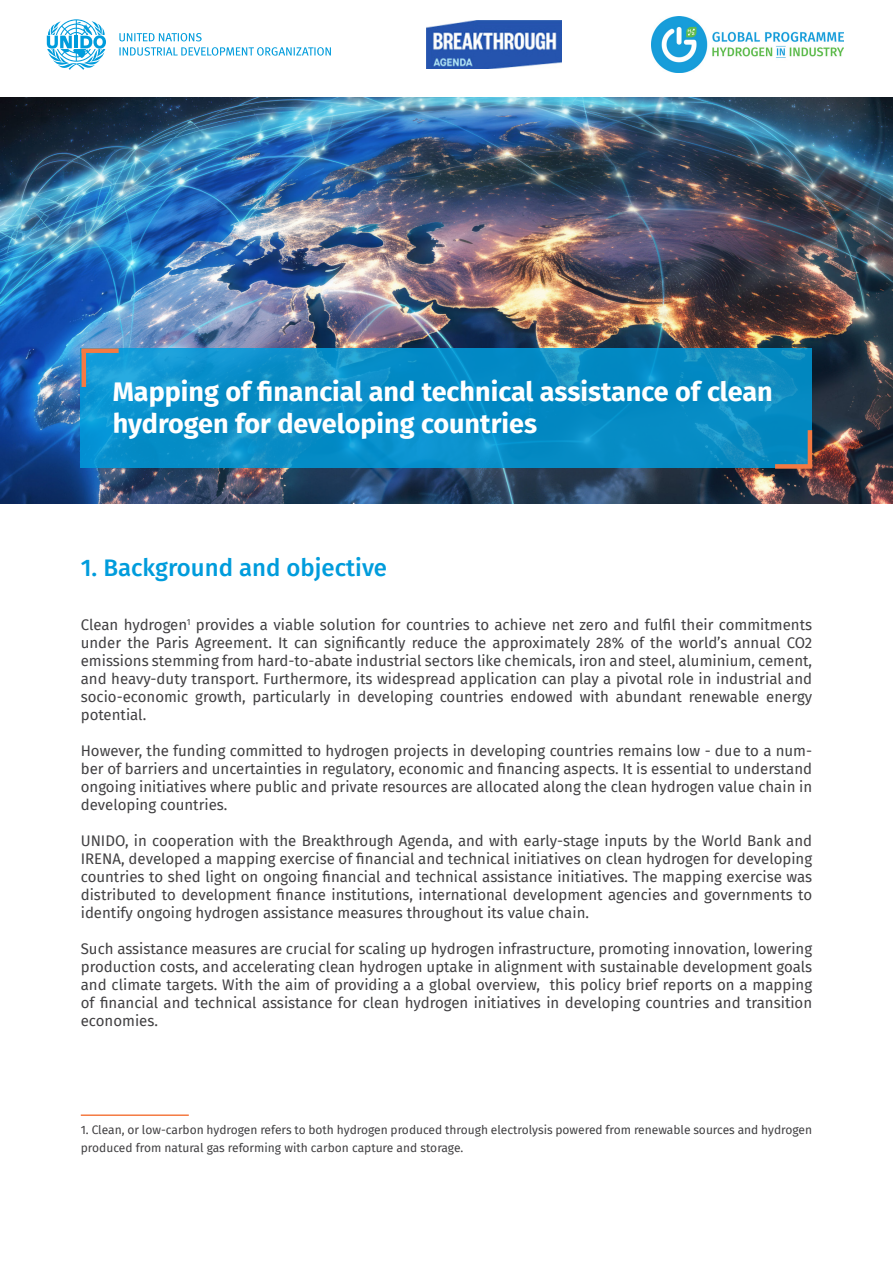
<style>
.page{position:relative;width:893px;height:1263px;background:#fff}
.page>*{position:absolute;margin:0;border:0;box-sizing:border-box;transform-origin:0 0}
.t1{font:700 27px/32.4px "Fira Sans";color:#fff}
.t2{font:500 24px "Fira Sans";color:#009cdc}
.t3{font:15px/18px "Fira Sans";color:#414042;text-align:justify}
.t4{font:12px/18px "Fira Sans";color:#414042}
</style>
<div class="page">
<img style="left:0;top:97px;width:893px;height:407px">
<svg style="left:81px;top:348px;width:731px;height:120px;background:#0a8ec8"></svg>
<svg style="left:119px;top:47px;width:212px;height:9px"></svg>
<svg style="left:119px;top:33px;width:83px;height:8px"></svg>
<svg style="left:47px;top:19px;width:59px;height:51px"></svg>
<img style="left:652px;top:17px;width:191px;height:55px">
<img style="left:427px;top:21px;width:135px;height:48px">
<hr style="left:81px;top:1114px;width:108px;height:2px;background:#f47a42">
<hr style="left:82px;top:350px;width:4px;height:37px;background:#f47a42">
<div style="left:82px;top:348px;width:37px;height:5px;background:#f47a42"></div>
<hr style="left:808px;top:430px;width:4px;height:37px;background:#f47a42">
<div style="left:775px;top:464px;width:37px;height:5px;background:#f47a42"></div>
<h1 class="t1" style="left:113px;top:373px;width:662px">Mapping of financial and technical assistance of clean hydrogen for developing countries</h1>
<h2 class="t2" style="left:81px;top:548px;width:308px">1. Background and objective</h2>
<p class="t3" style="left:81px;top:615px;width:733px">Clean hydrogen<sup>1</sup> provides a viable solution for countries to achieve net zero and fulfil their commitments under the Paris Agreement. It can significantly reduce the approximately 28% of the world’s annual CO2 emissions stemming from hard-to-abate industrial sectors like chemicals, iron and steel, aluminium, cement, and heavy-duty transport. Furthermore, its widespread application can play a pivotal role in industrial and socio-economic growth, particularly in developing countries endowed with abundant renewable energy potential.</p>
<p class="t3" style="left:81px;top:741px;width:733px">However, the funding committed to hydrogen projects in developing countries remains low - due to a num&shy;ber of barriers and uncertainties in regulatory, economic and financing aspects. It is essential to understand ongoing initiatives where public and private resources are allocated along the clean hydrogen value chain in developing countries.</p>
<p class="t3" style="left:81px;top:831px;width:733px">UNIDO, in cooperation with the Breakthrough Agenda, and with early-stage inputs by the World Bank and IRENA, developed a mapping exercise of financial and technical initiatives on clean hydrogen for developing countries to shed light on ongoing financial and technical assistance initiatives. The mapping exercise was distributed to development finance institutions, international development agencies and governments to identify ongoing hydrogen assistance measures throughout its value chain.</p>
<p class="t3" style="left:81px;top:939px;width:733px">Such assistance measures are crucial for scaling up hydrogen infrastructure, promoting innovation, lowering production costs, and accelerating clean hydrogen uptake in alignment with sustainable development goals and climate targets. With the aim of providing a a global overview, this policy brief reports on a mapping of financial and technical assistance for clean hydrogen initiatives in developing countries and transition economies.</p>
<p class="t4" style="left:81px;top:1120px;width:733px">1. Clean, or low-carbon hydrogen refers to both hydrogen produced through electrolysis powered from renewable sources and hydrogen produced from natural gas reforming with carbon capture and storage.</p>
</div>
